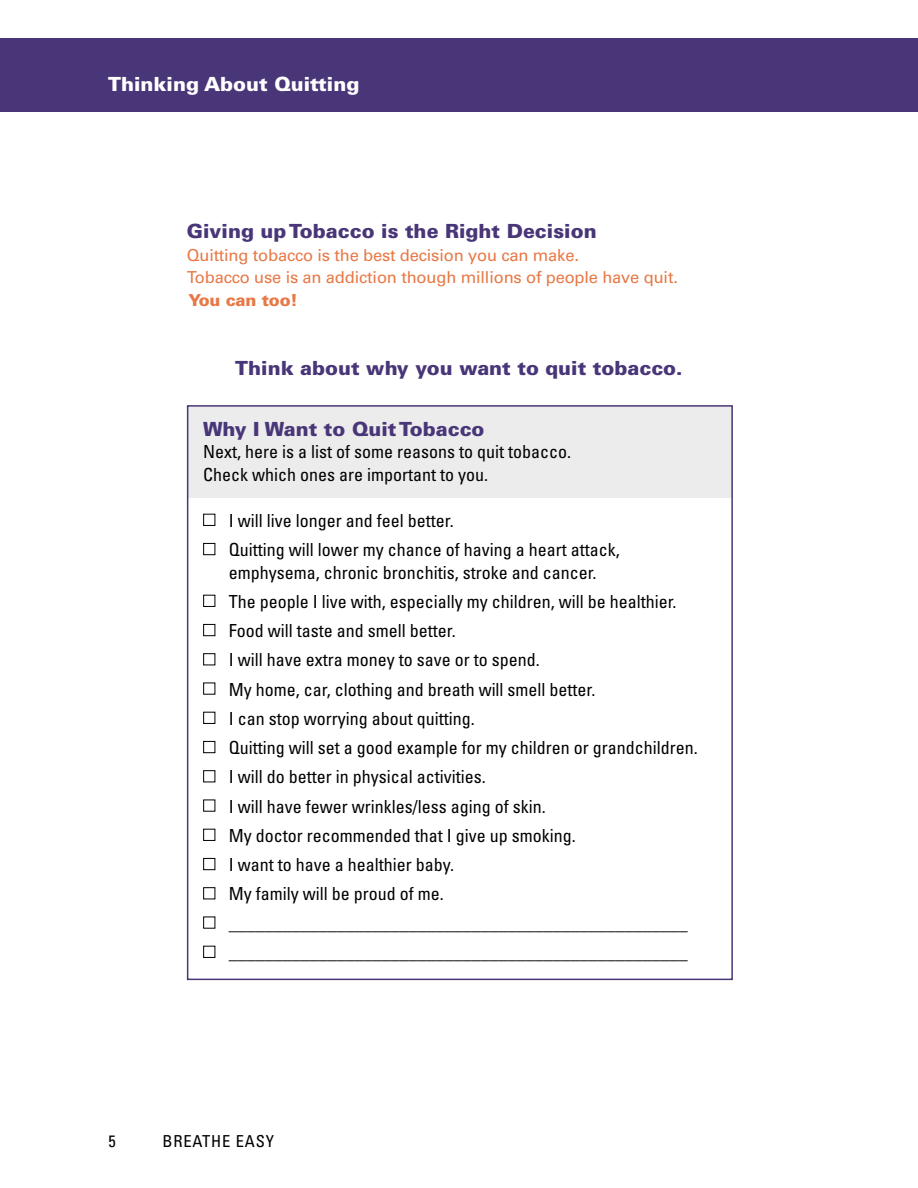
<style>
.page{position:relative;width:918px;height:1188px;background:#fff}
.page>*{position:absolute;margin:0;border:0;box-sizing:border-box;transform-origin:0 0}
.t1{font:900 19.5px "Univers";color:#493678}
.t2{font:900 19.5px "Univers";color:#fff}
.t3{font:condensed 18px/29.2px "Univers";color:#000}
.t4{font:16.5px/22.5px "Univers";letter-spacing:-.01em;color:#e87845}
.t5{font:condensed 16.5px "Univers";color:#000}
.s1{font-weight:900}
</style>
<div class="page">
<div style="left:0;top:39px;width:918px;height:73px;background:#493678"></div>
<div style="left:203px;top:514px;width:12px;height:12px;border:1px solid #000"></div>
<div style="left:203px;top:543px;width:12px;height:12px;border:1px solid #000"></div>
<div style="left:203px;top:595px;width:12px;height:12px;border:1px solid #000"></div>
<div style="left:203px;top:624px;width:12px;height:12px;border:1px solid #000"></div>
<div style="left:203px;top:653px;width:12px;height:12px;border:1px solid #000"></div>
<div style="left:203px;top:683px;width:12px;height:12px;border:1px solid #000"></div>
<div style="left:203px;top:712px;width:12px;height:12px;border:1px solid #000"></div>
<div style="left:203px;top:741px;width:12px;height:12px;border:1px solid #000"></div>
<div style="left:203px;top:770px;width:12px;height:12px;border:1px solid #000"></div>
<div style="left:203px;top:800px;width:12px;height:12px;border:1px solid #000"></div>
<div style="left:203px;top:829px;width:12px;height:12px;border:1px solid #000"></div>
<div style="left:203px;top:858px;width:12px;height:12px;border:1px solid #000"></div>
<div style="left:203px;top:887px;width:12px;height:12px;border:1px solid #000"></div>
<div style="left:203px;top:917px;width:12px;height:12px;border:1px solid #000"></div>
<div style="left:203px;top:946px;width:12px;height:12px;border:1px solid #000"></div>
<div style="left:187px;top:406px;width:546px;height:92px;background:#ececed"></div>
<div style="left:187px;top:405px;width:546px;height:575px;border:2px solid #493678"></div>
<p class="t2" style="left:108px;top:72px;width:253px">Thinking About Quitting</p>
<p class="t1" style="left:187px;top:219px;width:411px">Giving up Tobacco is the Right Decision</p>
<p class="t4" style="left:187px;top:244px;width:493px">Quitting tobacco is the best decision you can make.<br>Tobacco use is an addiction though millions of people have quit.<br><span class="s1">You can too!</span></p>
<p class="t1" style="left:235px;top:356px;width:449px">Think about why you want to quit tobacco.</p>
<p class="t1" style="left:203px;top:416px;width:283px">Why I Want to Quit Tobacco</p>
<p class="t3" style="left:203px;top:440px;width:369px;line-height:22.5px">Next, here is a list of some reasons to quit tobacco.<br>Check which ones are important to you.</p>
<p class="t3" style="left:229px;top:506px;width:392px">I will live longer and feel better.<br>Quitting will lower my chance of having a heart attack,</p>
<p class="t3" style="left:229px;top:557px;width:470px">emphysema, chronic bronchitis, stroke and cancer.<br>The people I live with, especially my children, will be healthier.<br>Food will taste and smell better.<br>I will have extra money to save or to spend.<br>My home, car, clothing and breath will smell better.<br>I can stop worrying about quitting.<br>Quitting will set a good example for my children or grandchildren.<br>I will do better in physical activities.<br>I will have fewer wrinkles/less aging of skin.<br>My doctor recommended that I give up smoking.<br>I want to have a healthier baby.<br>My family will be proud of me. ___________________________________________________ ___________________________________________________</p>
<p class="t5" style="left:109px;top:1131px;width:9px">5</p>
<p class="t5" style="left:163px;top:1131px;width:112px">Breathe Easy</p>
</div>
